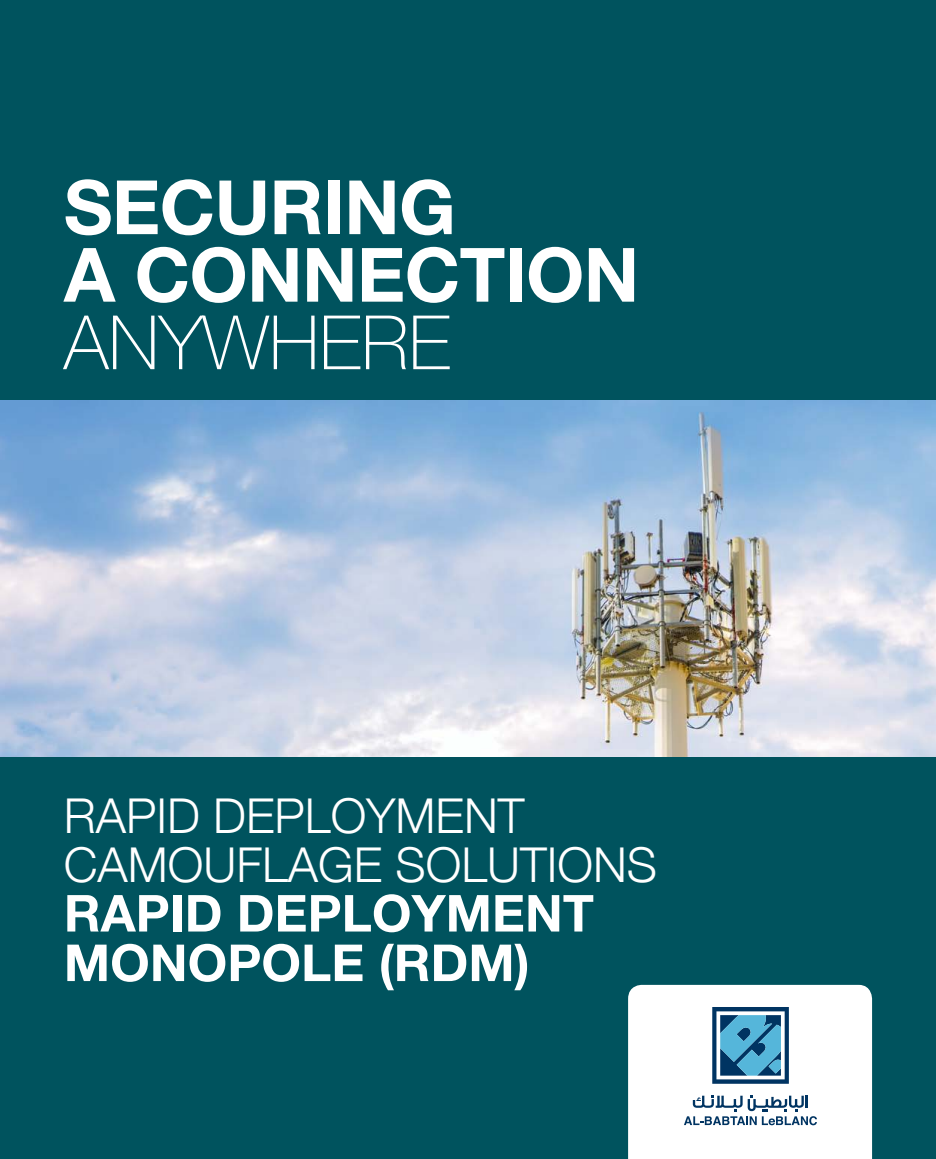
<style>
.page{position:relative;width:936px;height:1159px;background:#fff}
.page>*{position:absolute;margin:0;border:0;box-sizing:border-box;transform-origin:0 0}
.t1{font:700 75px/67.5px "Helvetica Neue";letter-spacing:-.01em;color:#fff}
.t2{font:100 75px "Helvetica Neue";color:#fff}
.t3{font:700 51px/49.5px "Helvetica Neue";color:#fff}
.t4{font:300 48px/49.5px "Helvetica Neue";color:#fff}
</style>
<div class="page">
<div style="left:0;top:0;width:935px;height:1159px;background:#00535e"></div>
<svg style="left:628px;top:985px;width:244px;height:174px"></svg>
<img style="left:0;top:401px;width:935px;height:355px">
<h1 class="t1" style="left:64px;top:170px;width:577px">SECURING<br>A CONNECTION</h1>
<h1 class="t2" style="left:64px;top:286px;width:388px">ANYWHERE</h1>
<p class="t4" style="left:64px;top:788px;width:595px">RAPID DEPLOYMENT<br>CAMOUFLAGE SOLUTIONS</p>
<p class="t3" style="left:64px;top:886px;width:531px">RAPID DEPLOYMENT<br>MONOPOLE (RDM)</p>
</div>
